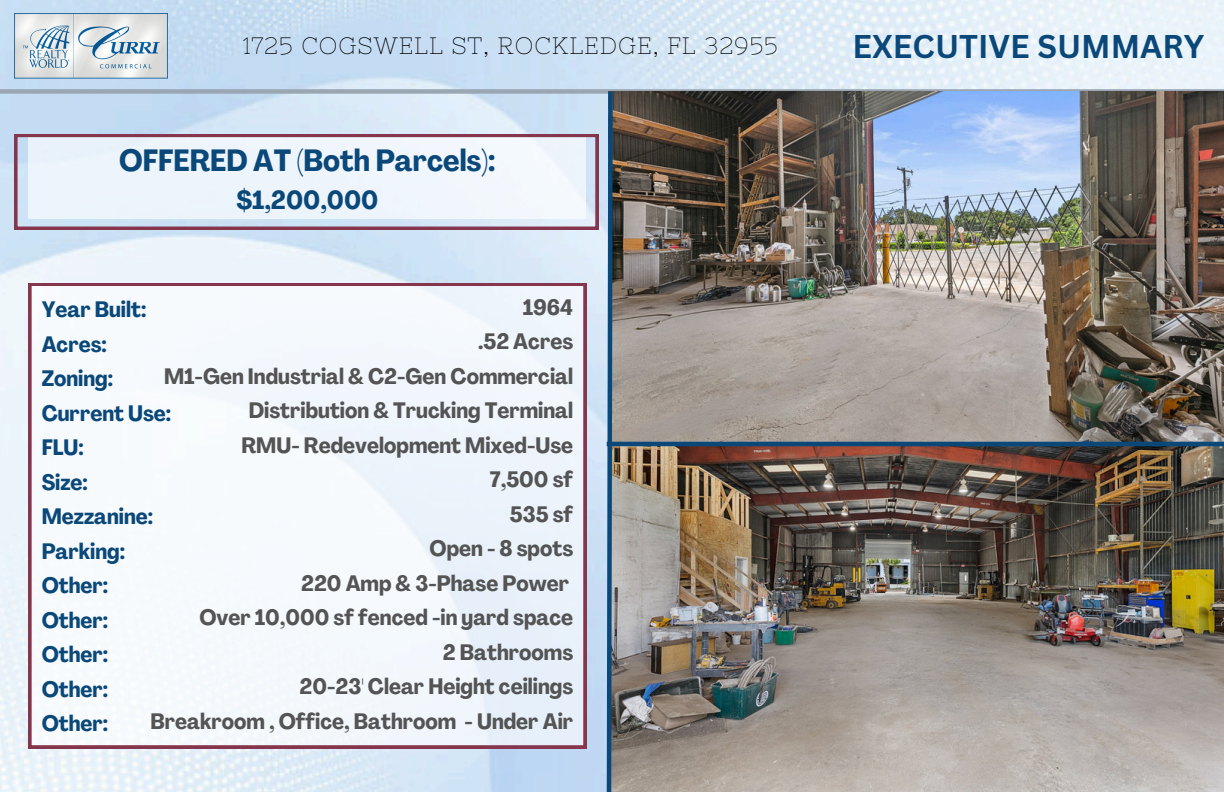
<style>
.page{position:relative;width:1224px;height:792px;background:#fff}
.page>*{position:absolute;margin:0;border:0;box-sizing:border-box;transform-origin:0 0}
.t1{font:700 32px "Canva Sans";color:#0b487a}
.t2{font:700 condensed 30.2px "Agrandir";color:#0b487a}
.t3{font:700 condensed 25.8px "Agrandir";color:#0b487a}
.t4{font:23.6px "Nixie One";letter-spacing:.04em;color:#000}
.t5{font:700 condensed 22px "Agrandir";color:#545454}
.t6{font:700 condensed 22px "Agrandir";color:#0b487a}
</style>
<div class="page">
<img style="left:0;top:0;width:1224px;height:792px">
<img style="left:15px;top:14px;width:153px;height:66px">
<div style="left:0;top:89px;width:1224px;height:5px;background:#9aa7b2"></div>
<svg style="left:15px;top:134px;width:583px;height:96px"></svg>
<img style="left:615px;top:91px;width:609px;height:701px">
<svg style="left:604px;top:87px;width:11px;height:705px;background:#6b87a0"></svg>
<hr style="left:607px;top:442px;width:617px;height:4px;background:#0b487a">
<svg style="left:29px;top:283px;width:557px;height:465px"></svg>
<p class="t4" style="left:243px;top:33px;width:536px">1725 COGSWELL ST, ROCKLEDGE, FL 32955</p>
<p class="t2" style="left:119px;top:148px;width:378px">OFFERED AT (Both Parcels):</p>
<p class="t3" style="left:236px;top:189px;width:144px">$1,200,000</p>
<p class="t5" style="left:523px;top:298px;width:52px">1964</p>
<p class="t5" style="left:478px;top:333px;width:97px">.52 Acres</p>
<p class="t5" style="left:164px;top:367px;width:411px">M1-Gen Industrial &amp; C2-Gen Commercial</p>
<p class="t5" style="left:249px;top:402px;width:326px">Distribution &amp; Trucking Terminal</p>
<p class="t5" style="left:241px;top:436px;width:333px">RMU- Redevelopment Mixed-Use</p>
<p class="t5" style="left:490px;top:471px;width:85px">7,500 sf</p>
<p class="t5" style="left:510px;top:505px;width:65px">535 sf</p>
<p class="t5" style="left:430px;top:540px;width:145px">Open - 8 spots</p>
<p class="t5" style="left:301px;top:574px;width:269px">220 Amp &amp; 3-Phase Power</p>
<p class="t5" style="left:199px;top:609px;width:375px">Over 10,000 sf fenced -in yard space</p>
<p class="t5" style="left:443px;top:643px;width:132px">2 Bathrooms</p>
<p class="t5" style="left:300px;top:678px;width:275px">20-23' Clear Height ceilings</p>
<p class="t5" style="left:150px;top:712px;width:424px">Breakroom , Office, Bathroom - Under Air</p>
<p class="t6" style="left:42px;top:301px;width:106px">Year Built:</p>
<p class="t6" style="left:42px;top:335px;width:67px">Acres:</p>
<p class="t6" style="left:42px;top:370px;width:73px">Zoning:</p>
<p class="t6" style="left:42px;top:404px;width:131px">Current Use:</p>
<p class="t6" style="left:42px;top:439px;width:44px">FLU:</p>
<p class="t6" style="left:42px;top:473px;width:48px">Size:</p>
<p class="t6" style="left:42px;top:508px;width:113px">Mezzanine:</p>
<p class="t6" style="left:42px;top:542px;width:85px">Parking:</p>
<p class="t6" style="left:42px;top:577px;width:68px">Other:</p>
<p class="t6" style="left:42px;top:611px;width:68px">Other:</p>
<p class="t6" style="left:42px;top:646px;width:68px">Other:</p>
<p class="t6" style="left:42px;top:680px;width:68px">Other:</p>
<p class="t6" style="left:42px;top:715px;width:68px">Other:</p>
<h2 class="t1" style="left:853px;top:24px;width:353px">EXECUTIVE SUMMARY</h2>
</div>
